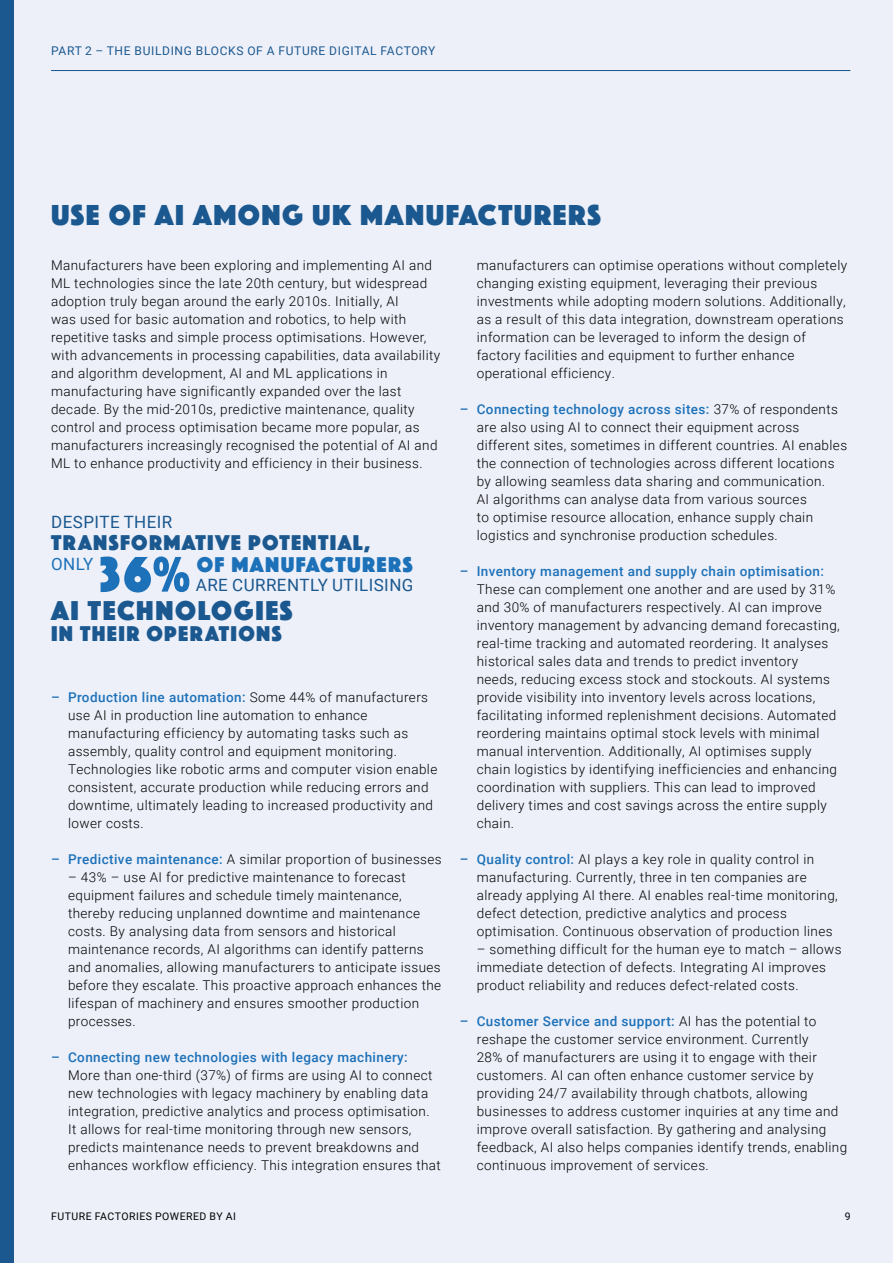
<style>
.page{position:relative;width:893px;height:1263px;background:#edf0f9}
.page>*{position:absolute;margin:0;border:0;box-sizing:border-box;transform-origin:0 0}
.t1{font:51.9px "Phosphate Solid";color:#1d71b8}
.t2{font:30px "Phosphate Solid";letter-spacing:.05em;color:#1b588f}
.t3{font:28.35px "Phosphate Solid";letter-spacing:.06em;color:#1b588f}
.t4{font:22.2px "Phosphate Solid";letter-spacing:.06em;color:#1b588f}
.t5{font:22.2px "Phosphate Solid";letter-spacing:.06em;color:#1d71b8}
.t6{font:16.95px "Roboto";letter-spacing:.025em;color:#1b588f}
.t7{font:16.95px "Roboto";color:#1d71b8}
.t8{font:300 13.5px/18px "Roboto";letter-spacing:.03em;color:#000}
.t9{font:500 13.5px "Roboto";letter-spacing:.03em;color:#1d71b8}
.t10{font:12px "Roboto";letter-spacing:.055em;color:#1b588f}
.t11{font:10.5px "Roboto";letter-spacing:.045em;color:#000}
.s1{font-weight:500;color:#1d71b8}
</style>
<div class="page">
<div style="left:0;top:0;width:14px;height:1263px;background:#1b588f"></div>
<hr style="left:51px;top:70px;width:799px;height:1px;background:#1b588f">
<p class="t10" style="left:51px;top:42px;width:385px">PART 2 – THE BUILDING BLOCKS OF A FUTURE DIGITAL FACTORY</p>
<h2 class="t2" style="left:51px;top:193px;width:551px">USE OF AI AMONG UK MANUFACTURERS</h2>
<p class="t8" style="left:51px;top:256px;width:391px">Manufacturers have been exploring and implementing AI and ML technologies since the late 20th century, but widespread adoption truly began around the early 2010s. Initially, AI<br>was used for basic automation and robotics, to help with repetitive tasks and simple process optimisations. However, with advancements in processing capabilities, data availability and algorithm development, AI and ML applications in manufacturing have significantly expanded over the last decade. By the mid-2010s, predictive maintenance, quality control and process optimisation became more popular, as manufacturers increasingly recognised the potential of AI and ML to enhance productivity and efficiency in their business.</p>
<p class="t6" style="left:51px;top:510px;width:123px">DESPITE THEIR</p>
<h3 class="t4" style="left:51px;top:526px;width:321px">TRANSFORMATIVE POTENTIAL,</h3>
<h1 class="t1" style="left:100px;top:537px;width:92px">36%</h1>
<p class="t7" style="left:51px;top:552px;width:44px">ONLY</p>
<h3 class="t5" style="left:197px;top:549px;width:218px">OF MANUFACTURERS</h3>
<p class="t6" style="left:196px;top:574px;width:219px">ARE CURRENTLY UTILISING</p>
<h3 class="t3" style="left:51px;top:590px;width:243px">AI TECHNOLOGIES</h3>
<h3 class="t4" style="left:51px;top:618px;width:232px">IN THEIR OPERATIONS</h3>
<p class="t8" style="left:68px;top:688px;width:371px;text-indent:-17px"><span class="s1">– Production line automation:</span> Some 44% of manufacturers use AI in production line automation to enhance manufacturing efficiency by automating tasks such as assembly, quality control and equipment monitoring.<br>Technologies like robotic arms and computer vision enable consistent, accurate production while reducing errors and downtime, ultimately leading to increased productivity and lower costs.</p>
<p class="t8" style="left:51px;top:850px;width:392px"><span class="s1">– Predictive maintenance:</span> A similar proportion of businesses</p>
<p class="t8" style="left:68px;top:868px;width:375px">– 43% – use AI for predictive maintenance to forecast equipment failures and schedule timely maintenance, thereby reducing unplanned downtime and maintenance costs. By analysing data from sensors and historical maintenance records, AI algorithms can identify patterns and anomalies, allowing manufacturers to anticipate issues before they escalate. This proactive approach enhances the lifespan of machinery and ensures smoother production processes.</p>
<p class="t9" style="left:51px;top:1048px;width:358px">– Connecting new technologies with legacy machinery:</p>
<p class="t8" style="left:68px;top:1066px;width:374px">More than one-third (37%) of firms are using AI to connect new technologies with legacy machinery by enabling data integration, predictive analytics and process optimisation.<br>It allows for real-time monitoring through new sensors, predicts maintenance needs to prevent breakdowns and enhances workflow efficiency. This integration ensures that</p>
<p class="t8" style="left:477px;top:256px;width:372px">manufacturers can optimise operations without completely changing existing equipment, leveraging their previous investments while adopting modern solutions. Additionally, as a result of this data integration, downstream operations information can be leveraged to inform the design of factory facilities and equipment to further enhance operational efficiency.</p>
<p class="t8" style="left:477px;top:400px;width:372px;text-indent:-17px"><span class="s1">– Connecting technology across sites:</span> 37% of respondents are also using AI to connect their equipment across different sites, sometimes in different countries. AI enables the connection of technologies across different locations by allowing seamless data sharing and communication.<br>AI algorithms can analyse data from various sources<br>to optimise resource allocation, enhance supply chain logistics and synchronise production schedules.</p>
<p class="t9" style="left:460px;top:562px;width:366px">– Inventory management and supply chain optimisation:</p>
<p class="t8" style="left:477px;top:580px;width:365px">These can complement one another and are used by 31% and 30% of manufacturers respectively. AI can improve inventory management by advancing demand forecasting, real-time tracking and automated reordering. It analyses historical sales data and trends to predict inventory needs, reducing excess stock and stockouts. AI systems provide visibility into inventory levels across locations, facilitating informed replenishment decisions. Automated reordering maintains optimal stock levels with minimal manual intervention. Additionally, AI optimises supply chain logistics by identifying inefficiencies and enhancing coordination with suppliers. This can lead to improved delivery times and cost savings across the entire supply chain.</p>
<p class="t8" style="left:477px;top:849px;width:363px;text-indent:-17px"><span class="s1">– Quality control:</span> AI plays a key role in quality control in manufacturing. Currently, three in ten companies are already applying AI there. AI enables real-time monitoring, defect detection, predictive analytics and process optimisation. Continuous observation of production lines</p>
<p class="t8" style="left:477px;top:939px;width:366px">– something difficult for the human eye to match – allows immediate detection of defects. Integrating AI improves product reliability and reduces defect-related costs.</p>
<p class="t8" style="left:477px;top:1011px;width:372px;text-indent:-17px"><span class="s1">– Customer Service and support:</span> AI has the potential to reshape the customer service environment. Currently<br>28% of manufacturers are using it to engage with their customers. AI can often enhance customer service by providing 24/7 availability through chatbots, allowing businesses to address customer inquiries at any time and improve overall satisfaction. By gathering and analysing feedback, AI also helps companies identify trends, enabling continuous improvement of services.</p>
<p class="t11" style="left:51px;top:1209px;width:186px">FUTURE FACTORIES POWERED BY AI</p>
<p class="t11" style="left:845px;top:1209px;width:7px">9</p>
</div>
